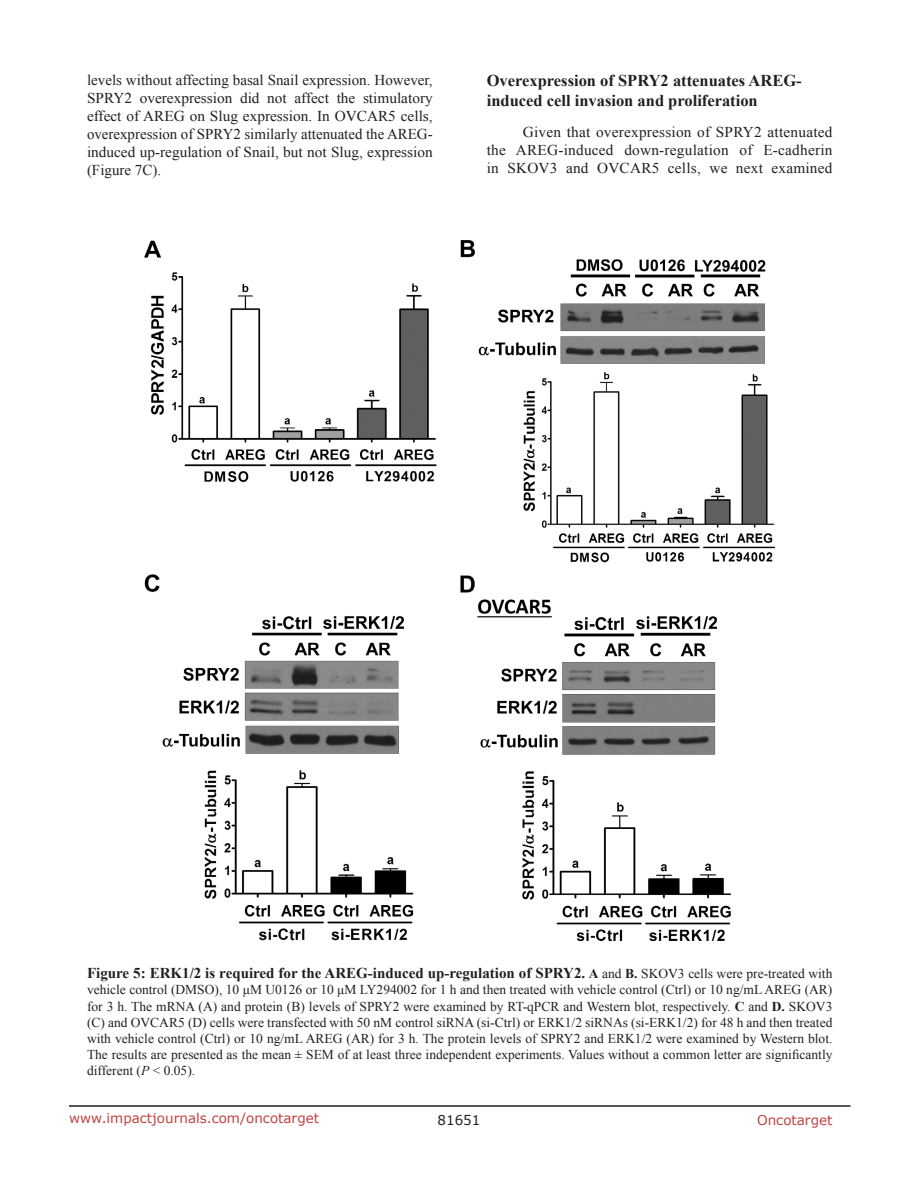
<style>
.page{position:relative;width:918px;height:1188px;background:#fff}
.page>*{position:absolute;margin:0;border:0;box-sizing:border-box;transform-origin:0 0}
.SubHeading{font:700 16.5px/19.8px "Times New Roman";color:#231f20}
.BodyText{font:15px/18px "Times New Roman";letter-spacing:.005em;color:#231f20;text-align:justify}
.figuretext{font:700 15px "Times New Roman";color:#231f20}
.figuretext-2{font:13.5px/16.2px "Times New Roman";color:#231f20;text-align:justify}
.t1{font:13.5px "Verdana";color:#c24141}
.t2{font:13.5px "Verdana";color:#231f20}
.s1{font-size:13.5px}
.s2{font-weight:400;font-size:13.5px}
.s3{font-weight:700}
.s4{font-style:italic}
</style>
<div class="page">
<hr style="left:69px;top:1105px;width:781px;height:2px;background:#231f20">
<img style="left:145px;top:240px;width:630px;height:701px">
<p class="BodyText" style="left:87px;top:71px;width:347px">levels without affecting basal Snail expression. However, SPRY2 overexpression did not affect the stimulatory effect of AREG on Slug expression. In OVCAR5 cells, overexpression of SPRY2 similarly attenuated the AREG&shy;induced up-regulation of Snail, but not Slug, expression (Figure 7C).</p>
<p class="SubHeading" style="left:487px;top:70px;width:317px">Overexpression of SPRY2 attenuates AREG&shy;induced cell invasion and proliferation</p>
<p class="BodyText" style="left:487px;top:123px;width:347px;text-indent:36px">Given that overexpression of SPRY2 attenuated the AREG-induced down-regulation of E-cadherin in SKOV3 and OVCAR5 cells, we next examined</p>
<p class="figuretext" style="left:87px;top:963px;width:747px">Figure 5: ERK1/2 is required for the AREG-induced up-regulation of SPRY2. <span class="s1">A</span> <span class="s2">and</span> <span class="s1">B.</span> <span class="s2">SKOV3 cells were pre-treated with</span></p>
<p class="figuretext-2" style="left:87px;top:982px;width:747px">vehicle control (DMSO), 10 μM U0126 or 10 μM LY294002 for 1 h and then treated with vehicle control (Ctrl) or 10 ng/mL AREG (AR) for 3 h. The mRNA (A) and protein (B) levels of SPRY2 were examined by RT-qPCR and Western blot, respectively. <span class="s3">C</span> and <span class="s3">D.</span> SKOV3 (C) and OVCAR5 (D) cells were transfected with 50 nM control siRNA (si-Ctrl) or ERK1/2 siRNAs (si-ERK1/2) for 48 h and then treated with vehicle control (Ctrl) or 10 ng/mL AREG (AR) for 3 h. The protein levels of SPRY2 and ERK1/2 were examined by Western blot.<br>The results are presented as the mean ± SEM of at least three independent experiments. Values without a common letter are significantly different (<span class="s4">P</span> &lt; 0.05).</p>
<p class="t1" style="left:69px;top:1109px;width:252px">www.impactjournals.com/oncotarget</p>
<p class="t2" style="left:438px;top:1111px;width:44px">81651</p>
<p class="t1" style="left:757px;top:1111px;width:77px">Oncotarget</p>
</div>
